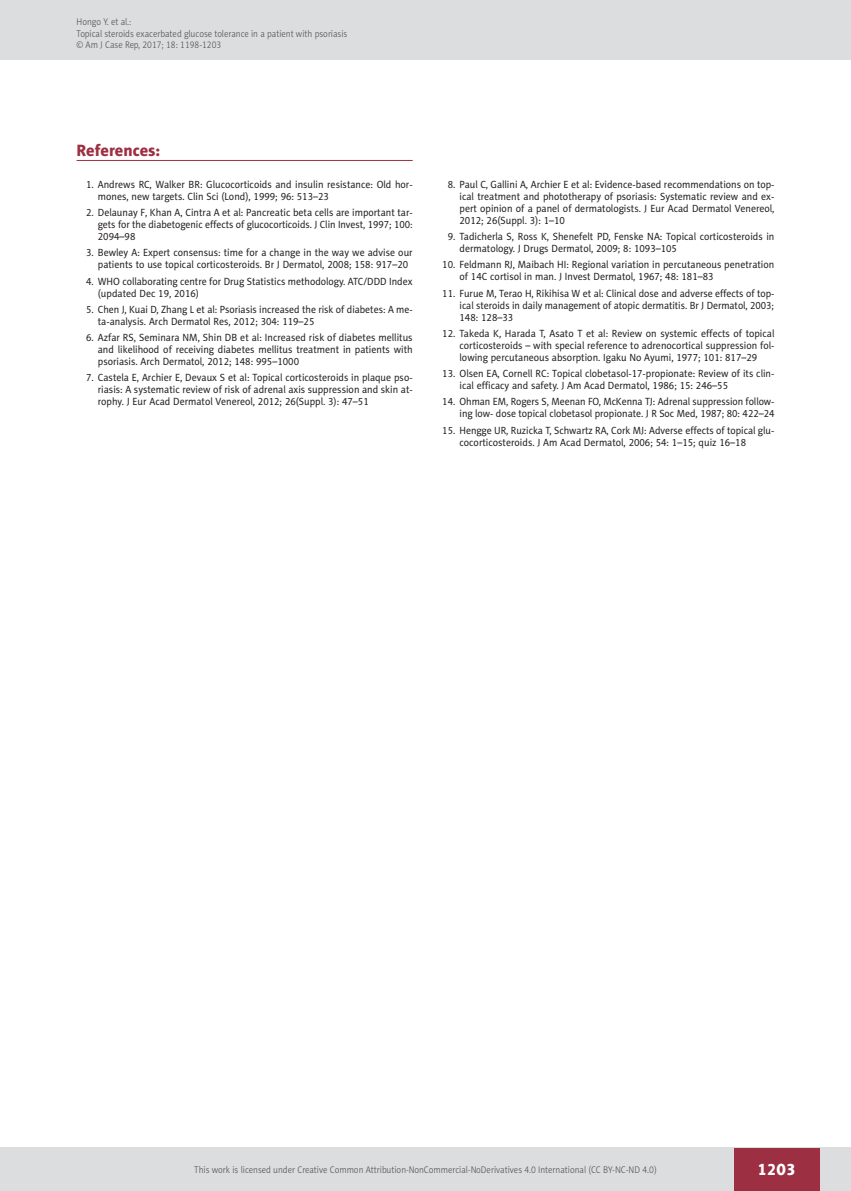
<style>
.page{position:relative;width:851px;height:1191px;background:#fff}
.page>*{position:absolute;margin:0;border:0;box-sizing:border-box;transform-origin:0 0}
.AJCR_Referencje_Tytu{font:16.5px "Naomi Sans EFN Heavy";color:#9d2f42}
.t1{font:16.5px "Naomi Sans EFN Heavy";color:#fff}
.AJCR_Referencje_punk{font:10.5px/12px "Naomi Sans EFN";color:#231f20;scale:.95 1}
.AJCR_Referencje_punk-2{font:10.5px/12px "Naomi Sans EFN";color:#231f20;scale:.94 1}
.t2{font:9.75px/11.2px "Naomi Sans EFN Light";color:#57585a;scale:.9 1}
</style>
<div class="page">
<hr style="left:77px;top:160px;width:335px;height:1px;background:#9d2f42">
<div style="left:0;top:1148px;width:850px;height:43px;background:#dcdddf"></div>
<div style="left:733px;top:1147px;width:86px;height:43px;background:#9d2f42"></div>
<div style="left:0;top:0;width:850px;height:60px;background:#dcdddf"></div>
<p class="t2" style="left:77px;top:16px;width:302px">Hongo Y. et al.:<br>Topical steroids exacerbated glucose tolerance in a patient with psoriasis © Am J Case Rep, 2017; 18: 1198-1203</p>
<p class="AJCR_Referencje_Tytu" style="left:77px;top:140px;width:85px">References:</p>
<p class="AJCR_Referencje_punk" style="left:98px;top:178px;width:333px;text-indent:-12px">1. Andrews RC, Walker BR: Glucocorticoids and insulin resistance: Old hor&shy;mones, new targets. Clin Sci (Lond), 1999; 96: 513–23</p>
<p class="AJCR_Referencje_punk" style="left:98px;top:207px;width:333px;text-align:justify;text-indent:-12px">2. Delaunay F, Khan A, Cintra A et al: Pancreatic beta cells are important tar&shy;gets for the diabetogenic effects of glucocorticoids. J Clin Invest, 1997; 100:<br>2094–98</p>
<p class="AJCR_Referencje_punk" style="left:98px;top:247px;width:333px;text-indent:-12px">3. Bewley A: Expert consensus: time for a change in the way we advise our patients to use topical corticosteroids. Br J Dermatol, 2008; 158: 917–20</p>
<p class="AJCR_Referencje_punk" style="left:98px;top:275px;width:332px;text-indent:-12px">4. WHO collaborating centre for Drug Statistics methodology. ATC/DDD Index (updated Dec 19, 2016)</p>
<p class="AJCR_Referencje_punk-2" style="left:98px;top:303px;width:336px;text-indent:-12px">5. Chen J, Kuai D, Zhang L et al: Psoriasis increased the risk of diabetes: A me&shy;ta-analysis. Arch Dermatol Res, 2012; 304: 119–25</p>
<p class="AJCR_Referencje_punk" style="left:98px;top:332px;width:333px;text-align:justify;text-indent:-12px">6. Azfar RS, Seminara NM, Shin DB et al: Increased risk of diabetes mellitus and likelihood of receiving diabetes mellitus treatment in patients with psoriasis. Arch Dermatol, 2012; 148: 995–1000</p>
<p class="AJCR_Referencje_punk" style="left:98px;top:372px;width:333px;text-align:justify;text-indent:-12px">7. Castela E, Archier E, Devaux S et al: Topical corticosteroids in plaque pso&shy;riasis: A systematic review of risk of adrenal axis suppression and skin at&shy;rophy. J Eur Acad Dermatol Venereol, 2012; 26(Suppl. 3): 47–51</p>
<p class="AJCR_Referencje_punk" style="left:459px;top:178px;width:333px;text-align:justify;text-indent:-12px">8. Paul C, Gallini A, Archier E et al: Evidence-based recommendations on top&shy;ical treatment and phototherapy of psoriasis: Systematic review and ex&shy;pert opinion of a panel of dermatologists. J Eur Acad Dermatol Venereol, 2012; 26(Suppl. 3): 1–10</p>
<p class="AJCR_Referencje_punk" style="left:459px;top:231px;width:333px;text-indent:-12px">9. Tadicherla S, Ross K, Shenefelt PD, Fenske NA: Topical corticosteroids in dermatology. J Drugs Dermatol, 2009; 8: 1093–105</p>
<p class="AJCR_Referencje_punk" style="left:459px;top:259px;width:333px;text-indent:-17px">10. Feldmann RJ, Maibach HI: Regional variation in percutaneous penetration of 14C cortisol in man. J Invest Dermatol, 1967; 48: 181–83</p>
<p class="AJCR_Referencje_punk-2" style="left:459px;top:287px;width:336px;text-align:justify;text-indent:-17px">11. Furue M, Terao H, Rikihisa W et al: Clinical dose and adverse effects of top&shy;ical steroids in daily management of atopic dermatitis. Br J Dermatol, 2003; 148: 128–33</p>
<p class="AJCR_Referencje_punk" style="left:459px;top:327px;width:333px;text-align:justify;text-indent:-17px">12. Takeda K, Harada T, Asato T et al: Review on systemic effects of topical corticosteroids – with special reference to adrenocortical suppression fol&shy;lowing percutaneous absorption. Igaku No Ayumi, 1977; 101: 817–29</p>
<p class="AJCR_Referencje_punk" style="left:459px;top:368px;width:333px;text-indent:-17px">13. Olsen EA, Cornell RC: Topical clobetasol-17-propionate: Review of its clin&shy;ical efficacy and safety. J Am Acad Dermatol, 1986; 15: 246–55</p>
<p class="AJCR_Referencje_punk-2" style="left:442px;top:396px;width:355px;text-align:right">14. Ohman EM, Rogers S, Meenan FO, McKenna TJ: Adrenal suppression follow&shy;ing low- dose topical clobetasol propionate. J R Soc Med, 1987; 80: 422–24</p>
<p class="AJCR_Referencje_punk-2" style="left:459px;top:424px;width:336px;text-indent:-17px">15. Hengge UR, Ruzicka T, Schwartz RA, Cork MJ: Adverse effects of topical glu&shy;cocorticosteroids. J Am Acad Dermatol, 2006; 54: 1–15; quiz 16–18</p>
<p class="t2" style="left:194px;top:1164px;width:515px">This work is licensed under Creative Common Attribution-NonCommercial-NoDerivatives 4.0 International (CC BY-NC-ND 4.0)</p>
<h1 class="t1" style="left:757px;top:1159px;width:40px">1203</h1>
</div>
